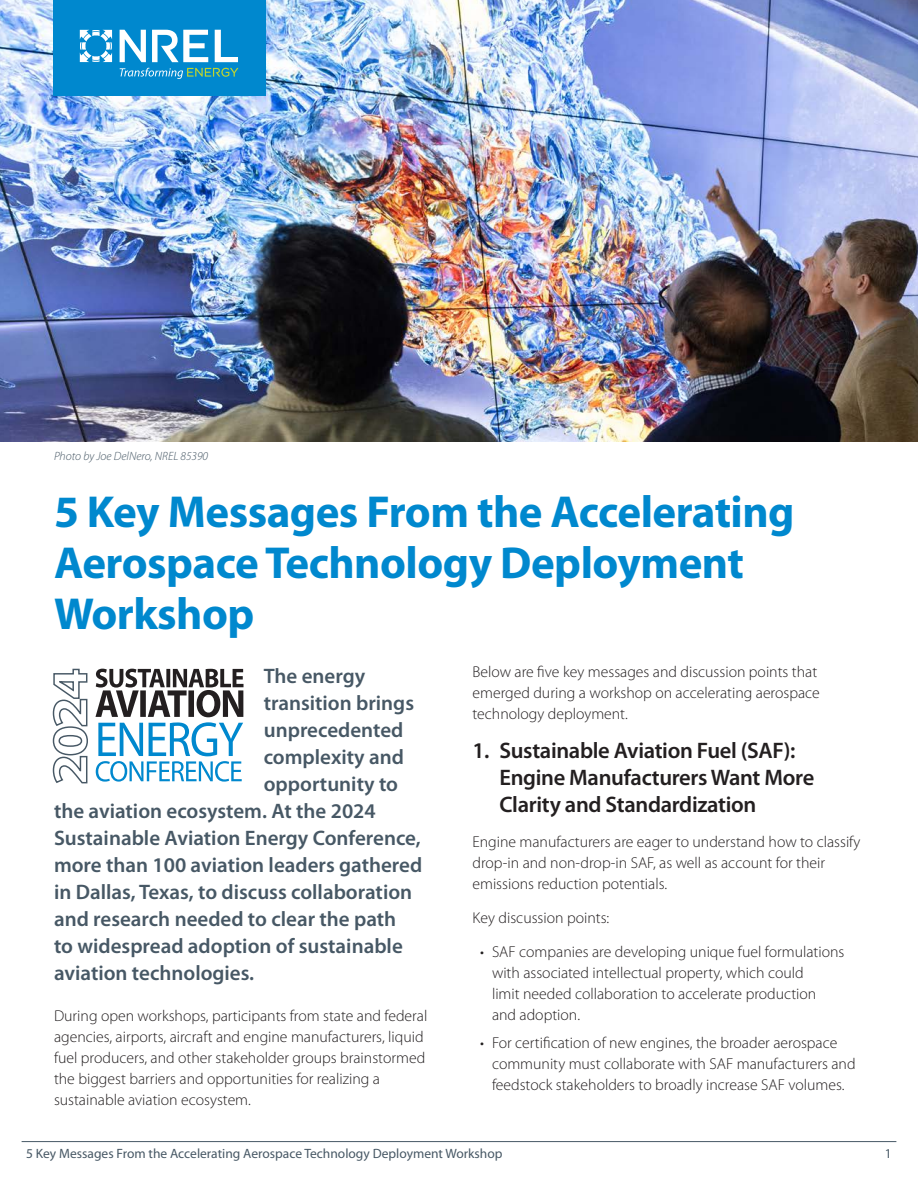
<style>
.page{position:relative;width:918px;height:1188px;background:#fff}
.page>*{position:absolute;margin:0;border:0;box-sizing:border-box;transform-origin:0 0}
.t1{font:700 45px/51px "Myriad Pro";letter-spacing:-.01em;color:#0088ce}
.t2{font:600 22.5px/27px "Myriad Pro";letter-spacing:-.015em;color:#231f20}
.Intro{font:600 21px "Myriad Pro";color:#475865}
.Intro-2{font:300 15.75px/21px "Myriad Pro";color:#231f20}
.Body_10_5pt{font:300 15.75px/21px "Myriad Pro";color:#231f20}
.t3{font:13.5px "Myriad Pro";color:#475865}
.Image_Caption{font:italic 300 12px "Myriad Pro";color:#475865}
</style>
<div class="page">
<svg style="left:95px;top:669px;width:149px;height:113px"></svg>
<svg style="left:52px;top:668px;width:36px;height:116px"></svg>
<img style="left:0;top:0;width:918px;height:441px">
<div style="left:53px;top:0;width:213px;height:95px;background:#0088ce"></div>
<svg style="left:80px;top:30px;width:32px;height:32px"></svg>
<svg style="left:120px;top:30px;width:26px;height:32px"></svg>
<svg style="left:152px;top:30px;width:56px;height:32px"></svg>
<svg style="left:215px;top:30px;width:23px;height:32px"></svg>
<svg style="left:120px;top:68px;width:118px;height:11px"></svg>
<hr style="left:22px;top:1141px;width:874px;height:1px;background:#475865">
<p class="Image_Caption" style="left:54px;top:449px;width:156px">Photo by Joe DelNero, NREL 85390</p>
<p class="t1" style="left:54px;top:484px;width:742px">5 Key Messages From the Accelerating<br>Aerospace Technology Deployment<br>Workshop</p>
<p class="Intro" style="left:264px;top:662px;width:103px">The energy</p>
<p class="Intro" style="left:264px;top:689px;width:152px">transition brings</p>
<p class="Intro" style="left:264px;top:716px;width:141px">unprecedented</p>
<p class="Intro" style="left:264px;top:743px;width:142px">complexity and</p>
<p class="Intro" style="left:264px;top:770px;width:136px">opportunity to</p>
<p class="Intro" style="left:54px;top:797px;width:323px">the aviation ecosystem. At the 2024</p>
<p class="Intro" style="left:54px;top:824px;width:368px">Sustainable Aviation Energy Conference,</p>
<p class="Intro" style="left:54px;top:851px;width:370px">more than 100 aviation leaders gathered</p>
<p class="Intro" style="left:54px;top:878px;width:360px">in Dallas, Texas, to discuss collaboration</p>
<p class="Intro" style="left:54px;top:905px;width:344px">and research needed to clear the path</p>
<p class="Intro" style="left:54px;top:932px;width:350px">to widespread adoption of sustainable</p>
<p class="Intro" style="left:54px;top:959px;width:202px">aviation technologies.</p>
<p class="Intro-2" style="left:54px;top:1005px;width:375px">During open workshops, participants from state and federal agencies, airports, aircraft and engine manufacturers, liquid fuel producers, and other stakeholder groups brainstormed the biggest barriers and opportunities for realizing a sustainable aviation ecosystem.</p>
<p class="Body_10_5pt" style="left:472px;top:661px;width:349px">Below are five key messages and discussion points that emerged during a workshop on accelerating aerospace technology deployment.</p>
<p class="t2" style="left:500px;top:737px;width:316px;text-indent:-27px">1. Sustainable Aviation Fuel (SAF):<br>Engine Manufacturers Want More<br>Clarity and Standardization</p>
<p class="Body_10_5pt" style="left:472px;top:831px;width:389px">Engine manufacturers are eager to understand how to classify drop-in and non-drop-in SAF, as well as account for their emissions reduction potentials.</p>
<p class="Body_10_5pt" style="left:472px;top:907px;width:138px">Key discussion points:</p>
<p class="Intro-2" style="left:492px;top:941px;width:354px;text-indent:-12px">• SAF companies are developing unique fuel formulations with associated intellectual property, which could<br>limit needed collaboration to accelerate production<br>and adoption.</p>
<p class="Intro-2" style="left:492px;top:1033px;width:365px;text-indent:-12px">• For certification of new engines, the broader aerospace community must collaborate with SAF manufacturers and feedstock stakeholders to broadly increase SAF volumes.</p>
<p class="t3" style="left:26px;top:1145px;width:478px">5 Key Messages From the Accelerating Aerospace Technology Deployment Workshop</p>
<p class="t3" style="left:885px;top:1145px;width:8px">1</p>
</div>
